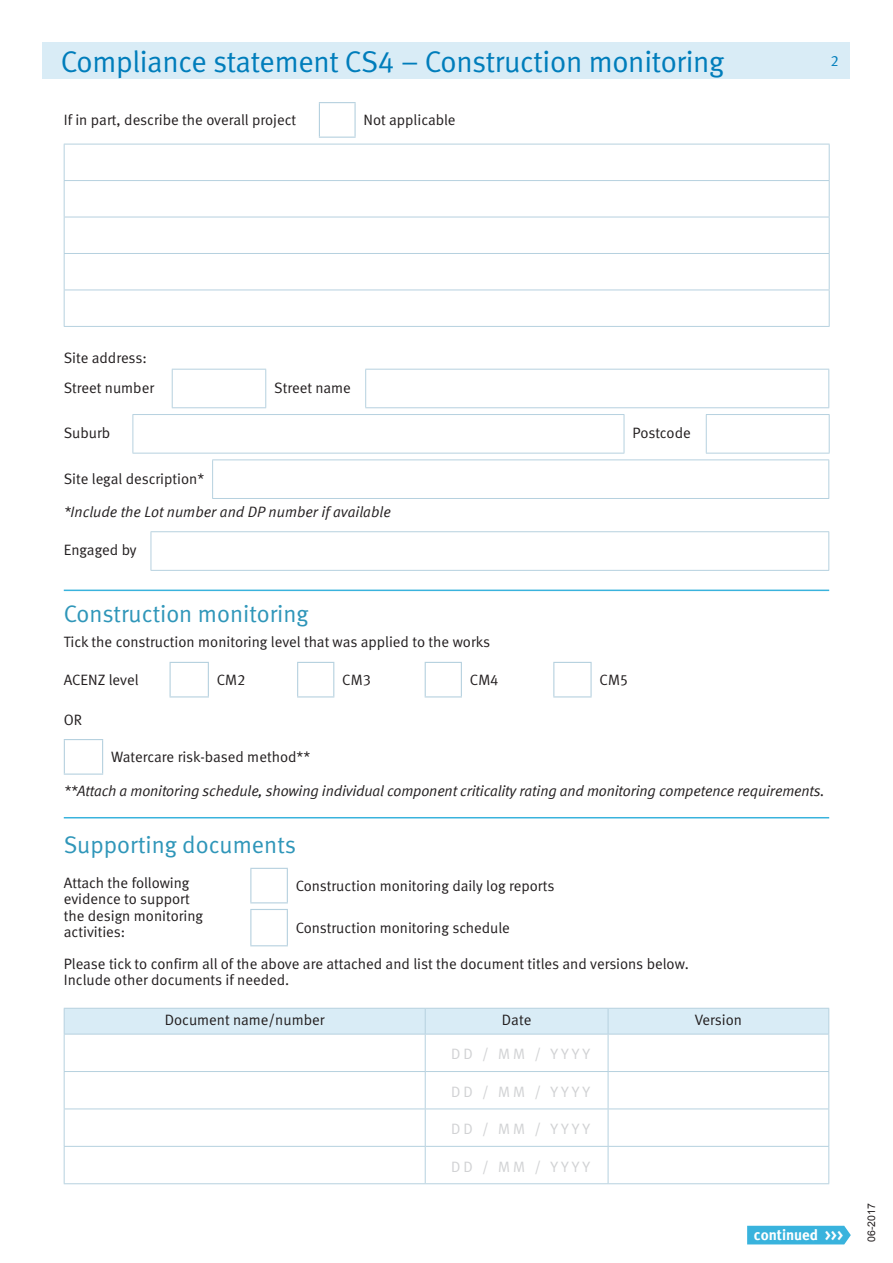
<style>
.page{position:relative;width:893px;height:1263px;background:#fff}
.page>*{position:absolute;margin:0;border:0;box-sizing:border-box;transform-origin:0 0}
.t1{font:30px "Meta Normal LF";letter-spacing:-.01em;color:#007dbb}
.t2{font:24px "Meta Normal LF";color:#2f96b9}
.t3{font:15px/16.5px "Meta Normal LF";color:#231f20}
.t4{font:italic 15px "Meta Normal LF";letter-spacing:-.01em;color:#231f20}
.t5{font:15px "Meta Normal LF";letter-spacing:.2em;color:#d1d2d4}
.t6{font:15px "Meta Bold LF";color:#fff}
.t7{font:15px "Meta Normal LF";color:#007dbb}
.t8{font:10.5px "Arial";color:#231f20}
</style>
<div class="page">
<div style="left:43px;top:43px;width:807px;height:36px;background:#d9ecf6"></div>
<hr style="left:319px;top:102px;width:37px;height:1px;background:#b6d1df">
<hr style="left:319px;top:103px;width:1px;height:34px;background:#b6d1df">
<hr style="left:354px;top:103px;width:2px;height:34px;background:#b6d1df">
<hr style="left:319px;top:137px;width:37px;height:1px;background:#b6d1df">
<hr style="left:64px;top:144px;width:766px;height:1px;background:#b6d1df">
<hr style="left:64px;top:144px;width:1px;height:36px;background:#b6d1df">
<hr style="left:829px;top:144px;width:1px;height:36px;background:#b6d1df">
<hr style="left:64px;top:180px;width:766px;height:1px;background:#b6d1df">
<hr style="left:64px;top:181px;width:1px;height:36px;background:#b6d1df">
<hr style="left:829px;top:181px;width:1px;height:36px;background:#b6d1df">
<hr style="left:64px;top:217px;width:766px;height:1px;background:#b6d1df">
<hr style="left:64px;top:217px;width:1px;height:36px;background:#b6d1df">
<hr style="left:829px;top:217px;width:1px;height:36px;background:#b6d1df">
<hr style="left:64px;top:253px;width:766px;height:1px;background:#b6d1df">
<hr style="left:64px;top:254px;width:1px;height:36px;background:#b6d1df">
<hr style="left:829px;top:254px;width:1px;height:36px;background:#b6d1df">
<hr style="left:64px;top:290px;width:766px;height:1px;background:#b6d1df">
<hr style="left:64px;top:290px;width:1px;height:36px;background:#b6d1df">
<hr style="left:829px;top:290px;width:1px;height:36px;background:#b6d1df">
<hr style="left:64px;top:326px;width:766px;height:1px;background:#b6d1df">
<hr style="left:172px;top:370px;width:1px;height:37px;background:#b6d1df">
<hr style="left:365px;top:369px;width:464px;height:1px;background:#b6d1df">
<hr style="left:365px;top:370px;width:1px;height:37px;background:#b6d1df">
<hr style="left:828px;top:370px;width:1px;height:37px;background:#b6d1df">
<hr style="left:365px;top:407px;width:464px;height:1px;background:#b6d1df">
<hr style="left:172px;top:369px;width:94px;height:1px;background:#b6d1df">
<hr style="left:265px;top:370px;width:1px;height:37px;background:#b6d1df">
<hr style="left:172px;top:407px;width:94px;height:1px;background:#b6d1df">
<hr style="left:132px;top:415px;width:1px;height:38px;background:#b6d1df">
<hr style="left:132px;top:414px;width:492px;height:1px;background:#b6d1df">
<hr style="left:624px;top:415px;width:1px;height:38px;background:#b6d1df">
<hr style="left:706px;top:414px;width:124px;height:1px;background:#b6d1df">
<hr style="left:706px;top:415px;width:1px;height:38px;background:#b6d1df">
<hr style="left:829px;top:415px;width:1px;height:38px;background:#b6d1df">
<hr style="left:132px;top:453px;width:492px;height:1px;background:#b6d1df">
<hr style="left:706px;top:453px;width:124px;height:1px;background:#b6d1df">
<hr style="left:212px;top:460px;width:1px;height:38px;background:#b6d1df">
<hr style="left:212px;top:459px;width:617px;height:1px;background:#b6d1df">
<hr style="left:828px;top:460px;width:1px;height:38px;background:#b6d1df">
<hr style="left:212px;top:498px;width:617px;height:1px;background:#b6d1df">
<hr style="left:151px;top:532px;width:1px;height:38px;background:#b6d1df">
<hr style="left:151px;top:531px;width:678px;height:1px;background:#b6d1df">
<hr style="left:828px;top:532px;width:1px;height:38px;background:#b6d1df">
<hr style="left:151px;top:570px;width:678px;height:1px;background:#b6d1df">
<hr style="left:170px;top:662px;width:39px;height:1px;background:#b6d1df">
<hr style="left:170px;top:663px;width:1px;height:33px;background:#b6d1df">
<hr style="left:208px;top:663px;width:1px;height:33px;background:#b6d1df">
<hr style="left:425px;top:662px;width:37px;height:1px;background:#b6d1df">
<hr style="left:425px;top:663px;width:1px;height:33px;background:#b6d1df">
<hr style="left:461px;top:663px;width:1px;height:33px;background:#b6d1df">
<hr style="left:170px;top:696px;width:39px;height:1px;background:#b6d1df">
<hr style="left:425px;top:696px;width:37px;height:1px;background:#b6d1df">
<hr style="left:297px;top:662px;width:37px;height:1px;background:#b6d1df">
<hr style="left:297px;top:663px;width:1px;height:33px;background:#b6d1df">
<hr style="left:333px;top:663px;width:1px;height:33px;background:#b6d1df">
<hr style="left:553px;top:662px;width:39px;height:1px;background:#b6d1df">
<hr style="left:553px;top:663px;width:1px;height:33px;background:#b6d1df">
<hr style="left:590px;top:663px;width:2px;height:33px;background:#b6d1df">
<hr style="left:297px;top:696px;width:37px;height:1px;background:#b6d1df">
<hr style="left:553px;top:696px;width:39px;height:1px;background:#b6d1df">
<hr style="left:64px;top:739px;width:39px;height:1px;background:#b6d1df">
<hr style="left:64px;top:740px;width:1px;height:33px;background:#b6d1df">
<hr style="left:102px;top:740px;width:1px;height:33px;background:#b6d1df">
<hr style="left:64px;top:773px;width:39px;height:2px;background:#b6d1df">
<hr style="left:250px;top:868px;width:38px;height:1px;background:#b6d1df">
<hr style="left:250px;top:869px;width:1px;height:33px;background:#b6d1df">
<hr style="left:287px;top:869px;width:1px;height:33px;background:#b6d1df">
<hr style="left:250px;top:902px;width:38px;height:1px;background:#b6d1df">
<hr style="left:250px;top:945px;width:38px;height:1px;background:#b6d1df">
<hr style="left:250px;top:909px;width:38px;height:1px;background:#b6d1df">
<hr style="left:250px;top:910px;width:1px;height:35px;background:#b6d1df">
<hr style="left:287px;top:910px;width:1px;height:35px;background:#b6d1df">
<svg style="left:64px;top:1008px;width:765px;height:26px;background:#d7eaf4"></svg>
<hr style="left:64px;top:1034px;width:361px;height:1px;background:#b6d1df">
<hr style="left:64px;top:1034px;width:1px;height:37px;background:#b6d1df">
<hr style="left:425px;top:1034px;width:183px;height:1px;background:#b6d1df">
<hr style="left:425px;top:1034px;width:1px;height:37px;background:#b6d1df">
<hr style="left:425px;top:1071px;width:183px;height:1px;background:#b6d1df">
<hr style="left:425px;top:1072px;width:1px;height:36px;background:#b6d1df">
<hr style="left:425px;top:1108px;width:183px;height:1px;background:#b6d1df">
<hr style="left:425px;top:1109px;width:1px;height:37px;background:#b6d1df">
<hr style="left:425px;top:1146px;width:183px;height:1px;background:#b6d1df">
<hr style="left:425px;top:1147px;width:1px;height:36px;background:#b6d1df">
<hr style="left:425px;top:1183px;width:183px;height:1px;background:#b6d1df">
<hr style="left:608px;top:1034px;width:221px;height:1px;background:#b6d1df">
<hr style="left:608px;top:1034px;width:1px;height:37px;background:#b6d1df">
<hr style="left:828px;top:1034px;width:1px;height:37px;background:#b6d1df">
<hr style="left:608px;top:1072px;width:1px;height:36px;background:#b6d1df">
<hr style="left:608px;top:1109px;width:1px;height:37px;background:#b6d1df">
<hr style="left:608px;top:1147px;width:1px;height:36px;background:#b6d1df">
<hr style="left:64px;top:1071px;width:361px;height:1px;background:#b6d1df">
<hr style="left:64px;top:1072px;width:1px;height:36px;background:#b6d1df">
<hr style="left:608px;top:1071px;width:221px;height:1px;background:#b6d1df">
<hr style="left:828px;top:1072px;width:1px;height:36px;background:#b6d1df">
<hr style="left:64px;top:1108px;width:361px;height:1px;background:#b6d1df">
<hr style="left:64px;top:1109px;width:1px;height:37px;background:#b6d1df">
<hr style="left:608px;top:1108px;width:221px;height:1px;background:#b6d1df">
<hr style="left:828px;top:1109px;width:1px;height:37px;background:#b6d1df">
<hr style="left:64px;top:1146px;width:361px;height:1px;background:#b6d1df">
<hr style="left:64px;top:1147px;width:1px;height:36px;background:#b6d1df">
<hr style="left:608px;top:1146px;width:221px;height:1px;background:#b6d1df">
<hr style="left:828px;top:1147px;width:1px;height:36px;background:#b6d1df">
<hr style="left:64px;top:1183px;width:361px;height:1px;background:#b6d1df">
<hr style="left:608px;top:1183px;width:221px;height:1px;background:#b6d1df">
<hr style="left:64px;top:590px;width:765px;height:1px;background:#39b3dd">
<hr style="left:64px;top:817px;width:765px;height:1px;background:#39b3dd">
<div style="left:747px;top:1226px;width:104px;height:18px;background:#39b3dd"></div>
<h1 class="t1" style="left:61px;top:44px;width:665px">Compliance statement CS4 – Construction monitoring</h1>
<p class="t3" style="left:64px;top:112px;width:234px">If in part, describe the overall project</p>
<p class="t3" style="left:364px;top:112px;width:93px">Not applicable</p>
<p class="t7" style="left:830px;top:52px;width:10px">2</p>
<p class="t3" style="left:64px;top:342px;width:92px;line-height:30.2px">Site address:<br>Street number</p>
<p class="t3" style="left:274px;top:379px;width:78px">Street name</p>
<p class="t3" style="left:64px;top:425px;width:48px">Suburb</p>
<p class="t3" style="left:632px;top:425px;width:60px">Postcode</p>
<p class="t3" style="left:64px;top:470px;width:142px">Site legal description*</p>
<p class="t4" style="left:64px;top:503px;width:329px">*Include the Lot number and DP number if available</p>
<p class="t3" style="left:64px;top:542px;width:74px">Engaged by</p>
<h2 class="t2" style="left:64px;top:600px;width:246px">Construction monitoring</h2>
<p class="t3" style="left:64px;top:634px;width:428px">Tick the construction monitoring level that was applied to the works</p>
<p class="t3" style="left:64px;top:671px;width:76px">ACENZ level</p>
<p class="t3" style="left:217px;top:671px;width:30px">CM2</p>
<p class="t3" style="left:342px;top:671px;width:30px">CM3</p>
<p class="t3" style="left:470px;top:671px;width:30px">CM4</p>
<p class="t3" style="left:600px;top:671px;width:30px">CM5</p>
<p class="t3" style="left:64px;top:711px;width:20px">OR</p>
<p class="t3" style="left:111px;top:749px;width:201px">Watercare risk-based method**</p>
<p class="t4" style="left:64px;top:782px;width:762px">**Attach a monitoring schedule, showing individual component criticality rating and monitoring competence requirements.</p>
<h2 class="t2" style="left:64px;top:831px;width:234px">Supporting documents</h2>
<p class="t3" style="left:64px;top:874px;width:141px">Attach the following evidence to support the design monitoring activities:</p>
<p class="t3" style="left:296px;top:877px;width:260px">Construction monitoring daily log reports</p>
<p class="t3" style="left:296px;top:919px;width:216px">Construction monitoring schedule</p>
<p class="t3" style="left:64px;top:955px;width:626px">Please tick to confirm all of the above are attached and list the document titles and versions below.<br>Include other documents if needed.</p>
<p class="t3" style="left:165px;top:1011px;width:161px">Document name/number</p>
<p class="t3" style="left:502px;top:1011px;width:31px">Date</p>
<p class="t3" style="left:695px;top:1011px;width:49px">Version</p>
<p class="t5" style="left:451px;top:1045px;width:141px">DD / MM / YYYY</p>
<p class="t5" style="left:451px;top:1083px;width:141px">DD / MM / YYYY</p>
<p class="t5" style="left:451px;top:1120px;width:141px">DD / MM / YYYY</p>
<p class="t5" style="left:451px;top:1158px;width:141px">DD / MM / YYYY</p>
<p class="t6" style="left:754px;top:1226px;width:91px">continued &gt;&gt;&gt;</p>
<p class="t8" style="left:864px;top:1242px;width:40px;rotate:-90deg">06-2017</p>
</div>
